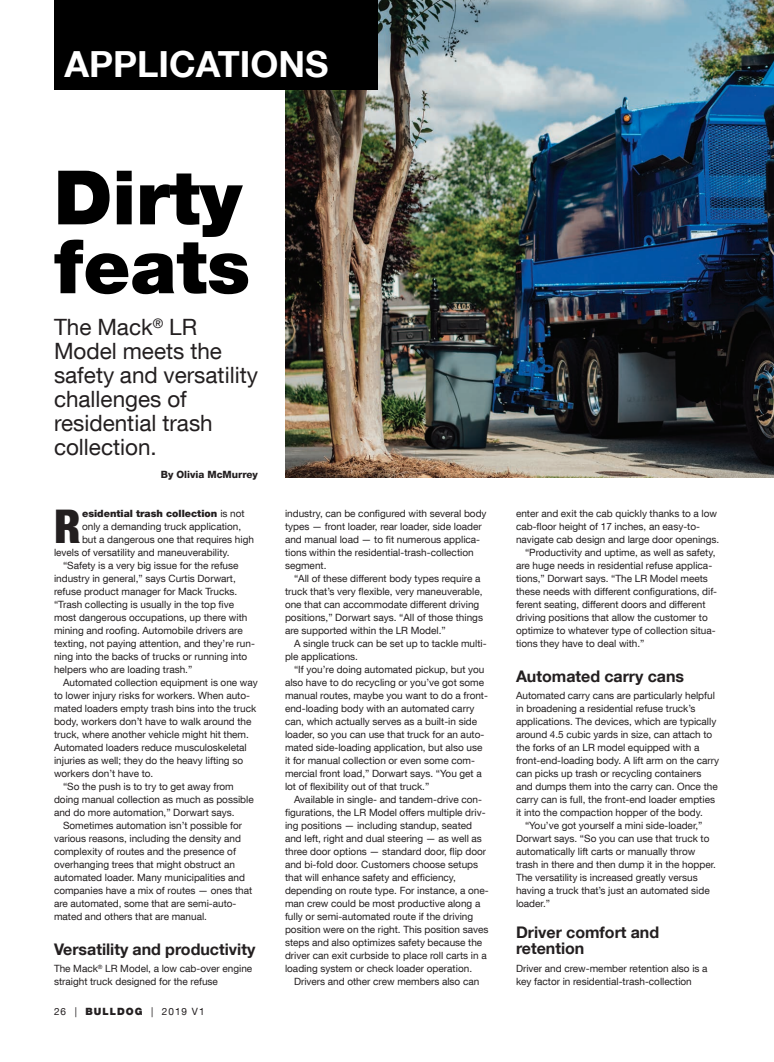
<style>
.page{position:relative;width:774px;height:1062px;background:#fff}
.page>*{position:absolute;margin:0;border:0;box-sizing:border-box;transform-origin:0 0}
.t1{font:900 75.1px/68.9px "Helvetica Neue LT Com";color:#000}
.t2{font:900 condensed 46.4px "Helvetica Neue LT Com";color:#231f20}
.t3{font:700 36px "Helvetica Neue LT Com";color:#fff}
.t4{font:22.5px/24px "Helvetica Neue LT Com";color:#231f20}
.t5{font:700 16px/16px "Helvetica Neue LT Com";color:#231f20}
.t6{font:10px/13px "Helvetica Neue LT Com";color:#231f20}
.t7{font:900 10px "Helvetica Neue LT Com";color:#231f20}
.t8{font:800 10px "Helvetica Neue LT Com";color:#231f20}
.s1{font-weight:400}
.s2{font-weight:900}
</style>
<div class="page">
<img style="left:285px;top:0;width:489px;height:478px">
<div style="left:54px;top:0;width:324px;height:90px;background:#000"></div>
<p class="t3" style="left:65px;top:42px;width:265px">APPLICATIONS</p>
<p class="t1" style="left:54px;top:163px;width:198px">Dirty feats</p>
<p class="t4" style="left:54px;top:314px;width:205px">The Mack<sup>®</sup> LR<br>Model meets the safety and versatility challenges of residential trash collection.</p>
<p class="t8" style="left:161px;top:468px;width:99px">By Olivia McMurrey</p>
<p class="t2" style="left:54px;top:499px;width:28px">R</p>
<p class="t7" style="left:82px;top:507px;width:164px">esidential trash collection <span class="s1">is not</span></p>
<p class="t6" style="left:82px;top:520px;width:161px">only a demanding truck application,</p>
<p class="t6" style="left:82px;top:533px;width:173px">but a dangerous one that requires high</p>
<p class="t6" style="left:54px;top:546px;width:177px">levels of versatility and maneuverability.</p>
<p class="t6" style="left:63px;top:559px;width:177px">“Safety is a very big issue for the refuse</p>
<p class="t6" style="left:54px;top:572px;width:183px">industry in general,” says Curtis Dorwart,</p>
<p class="t6" style="left:54px;top:585px;width:185px">refuse product manager for Mack Trucks.</p>
<p class="t6" style="left:54px;top:598px;width:182px">“Trash collecting is usually in the top five</p>
<p class="t6" style="left:54px;top:611px;width:195px">most dangerous occupations, up there with</p>
<p class="t6" style="left:54px;top:624px;width:190px">mining and roofing. Automobile drivers are</p>
<p class="t6" style="left:54px;top:637px;width:202px">texting, not paying attention, and they’re run-</p>
<p class="t6" style="left:54px;top:650px;width:195px">ning into the backs of trucks or running into</p>
<p class="t6" style="left:54px;top:663px;width:140px">helpers who are loading trash.”</p>
<p class="t6" style="left:63px;top:676px;width:196px">Automated collection equipment is one way</p>
<p class="t6" style="left:54px;top:689px;width:198px">to lower injury risks for workers. When auto-</p>
<p class="t6" style="left:54px;top:702px;width:204px">mated loaders empty trash bins into the truck</p>
<p class="t6" style="left:54px;top:715px;width:199px">body, workers don’t have to walk around the</p>
<p class="t6" style="left:54px;top:728px;width:196px">truck, where another vehicle might hit them.</p>
<p class="t6" style="left:54px;top:741px;width:194px">Automated loaders reduce musculoskeletal</p>
<p class="t6" style="left:54px;top:754px;width:191px">injuries as well; they do the heavy lifting so</p>
<p class="t6" style="left:54px;top:767px;width:101px">workers don’t have to.</p>
<p class="t6" style="left:63px;top:780px;width:172px">“So the push is to try to get away from</p>
<p class="t6" style="left:54px;top:793px;width:201px">doing manual collection as much as possible</p>
<p class="t6" style="left:54px;top:806px;width:182px">and do more automation,” Dorwart says.</p>
<p class="t6" style="left:63px;top:819px;width:181px">Sometimes automation isn’t possible for</p>
<p class="t6" style="left:54px;top:832px;width:188px">various reasons, including the density and</p>
<p class="t6" style="left:54px;top:845px;width:183px">complexity of routes and the presence of</p>
<p class="t6" style="left:54px;top:858px;width:183px">overhanging trees that might obstruct an</p>
<p class="t6" style="left:54px;top:871px;width:192px">automated loader. Many municipalities and</p>
<p class="t6" style="left:54px;top:884px;width:200px">companies have a mix of routes — ones that</p>
<p class="t6" style="left:54px;top:897px;width:184px">are automated, some that are semi-auto-</p>
<p class="t6" style="left:54px;top:910px;width:155px">mated and others that are manual.</p>
<p class="t5" style="left:54px;top:941px;width:203px">Versatility and productivity</p>
<p class="t6" style="left:54px;top:962px;width:200px">The Mack<sup>®</sup> LR Model, a low cab-over engine straight truck designed for the refuse</p>
<p class="t6" style="left:54px;top:1005px;width:152px">26 | <span class="s2">BULLDOG</span> | 2019 V1</p>
<p class="t6" style="left:285px;top:507px;width:203px">industry, can be configured with several body</p>
<p class="t6" style="left:285px;top:520px;width:198px">types — front loader, rear loader, side loader</p>
<p class="t6" style="left:285px;top:533px;width:197px">and manual load — to fit numerous applica-</p>
<p class="t6" style="left:285px;top:546px;width:190px">tions within the residential-trash-collection</p>
<p class="t6" style="left:285px;top:559px;width:43px">segment.</p>
<p class="t6" style="left:294px;top:572px;width:188px">“All of these different body types require a</p>
<p class="t6" style="left:285px;top:585px;width:199px">truck that’s very flexible, very maneuverable,</p>
<p class="t6" style="left:285px;top:598px;width:196px">one that can accommodate different driving</p>
<p class="t6" style="left:285px;top:611px;width:200px">positions,” Dorwart says. “All of those things</p>
<p class="t6" style="left:285px;top:624px;width:162px">are supported within the LR Model.”</p>
<p class="t6" style="left:294px;top:637px;width:194px">A single truck can be set up to tackle multi-</p>
<p class="t6" style="left:285px;top:650px;width:75px">ple applications.</p>
<p class="t6" style="left:294px;top:663px;width:192px">“If you’re doing automated pickup, but you</p>
<p class="t6" style="left:285px;top:676px;width:201px">also have to do recycling or you’ve got some</p>
<p class="t6" style="left:285px;top:689px;width:205px">manual routes, maybe you want to do a front-</p>
<p class="t6" style="left:285px;top:702px;width:191px">end-loading body with an automated carry</p>
<p class="t6" style="left:285px;top:715px;width:194px">can, which actually serves as a built-in side</p>
<p class="t6" style="left:285px;top:728px;width:201px">loader, so you can use that truck for an auto-</p>
<p class="t6" style="left:285px;top:741px;width:199px">mated side-loading application, but also use</p>
<p class="t6" style="left:285px;top:754px;width:191px">it for manual collection or even some com-</p>
<p class="t6" style="left:285px;top:767px;width:198px">mercial front load,” Dorwart says. “You get a</p>
<p class="t6" style="left:285px;top:780px;width:146px">lot of flexibility out of that truck.”</p>
<p class="t6" style="left:294px;top:793px;width:190px">Available in single- and tandem-drive con-</p>
<p class="t6" style="left:285px;top:806px;width:202px">figurations, the LR Model offers multiple driv-</p>
<p class="t6" style="left:285px;top:819px;width:189px">ing positions — including standup, seated</p>
<p class="t6" style="left:285px;top:832px;width:198px">and left, right and dual steering — as well as</p>
<p class="t6" style="left:285px;top:845px;width:203px">three door options — standard door, flip door</p>
<p class="t6" style="left:285px;top:858px;width:195px">and bi-fold door. Customers choose setups</p>
<p class="t6" style="left:285px;top:871px;width:172px">that will enhance safety and efficiency,</p>
<p class="t6" style="left:285px;top:884px;width:205px">depending on route type. For instance, a one-</p>
<p class="t6" style="left:285px;top:897px;width:197px">man crew could be most productive along a</p>
<p class="t6" style="left:285px;top:910px;width:190px">fully or semi-automated route if the driving</p>
<p class="t6" style="left:285px;top:923px;width:205px">position were on the right. This position saves</p>
<p class="t6" style="left:285px;top:936px;width:199px">steps and also optimizes safety because the</p>
<p class="t6" style="left:285px;top:949px;width:203px">driver can exit curbside to place roll carts in a</p>
<p class="t6" style="left:285px;top:962px;width:189px">loading system or check loader operation.</p>
<p class="t6" style="left:294px;top:975px;width:187px">Drivers and other crew members also can</p>
<p class="t6" style="left:516px;top:507px;width:203px">enter and exit the cab quickly thanks to a low</p>
<p class="t6" style="left:516px;top:520px;width:186px">cab-floor height of 17 inches, an easy-to-</p>
<p class="t6" style="left:516px;top:533px;width:205px">navigate cab design and large door openings.</p>
<p class="t6" style="left:525px;top:546px;width:192px">“Productivity and uptime, as well as safety,</p>
<p class="t6" style="left:516px;top:559px;width:198px">are huge needs in residential refuse applica-</p>
<p class="t6" style="left:516px;top:572px;width:193px">tions,” Dorwart says. “The LR Model meets</p>
<p class="t6" style="left:516px;top:585px;width:203px">these needs with different configurations, dif-</p>
<p class="t6" style="left:516px;top:598px;width:191px">ferent seating, different doors and different</p>
<p class="t6" style="left:516px;top:611px;width:193px">driving positions that allow the customer to</p>
<p class="t6" style="left:516px;top:624px;width:201px">optimize to whatever type of collection situa-</p>
<p class="t6" style="left:516px;top:637px;width:130px">tions they have to deal with.”</p>
<p class="t5" style="left:516px;top:668px;width:170px">Automated carry cans</p>
<p class="t6" style="left:516px;top:689px;width:200px">Automated carry cans are particularly helpful</p>
<p class="t6" style="left:516px;top:702px;width:181px">in broadening a residential refuse truck’s</p>
<p class="t6" style="left:516px;top:715px;width:202px">applications. The devices, which are typically</p>
<p class="t6" style="left:516px;top:728px;width:198px">around 4.5 cubic yards in size, can attach to</p>
<p class="t6" style="left:516px;top:741px;width:185px">the forks of an LR model equipped with a</p>
<p class="t6" style="left:516px;top:754px;width:205px">front-end-loading body. A lift arm on the carry</p>
<p class="t6" style="left:516px;top:767px;width:187px">can picks up trash or recycling containers</p>
<p class="t6" style="left:516px;top:780px;width:203px">and dumps them into the carry can. Once the</p>
<p class="t6" style="left:516px;top:793px;width:201px">carry can is full, the front-end loader empties</p>
<p class="t6" style="left:516px;top:806px;width:188px">it into the compaction hopper of the body.</p>
<p class="t6" style="left:525px;top:819px;width:179px">“You’ve got yourself a mini side-loader,”</p>
<p class="t6" style="left:516px;top:832px;width:195px">Dorwart says. “So you can use that truck to</p>
<p class="t6" style="left:516px;top:845px;width:181px">automatically lift carts or manually throw</p>
<p class="t6" style="left:516px;top:858px;width:201px">trash in there and then dump it in the hopper.</p>
<p class="t6" style="left:516px;top:871px;width:183px">The versatility is increased greatly versus</p>
<p class="t6" style="left:516px;top:884px;width:195px">having a truck that’s just an automated side</p>
<p class="t6" style="left:516px;top:897px;width:36px">loader.”</p>
<p class="t5" style="left:516px;top:924px;width:145px">Driver comfort and retention</p>
<p class="t6" style="left:516px;top:962px;width:193px">Driver and crew-member retention also is a key factor in residential-trash-collection</p>
</div>
